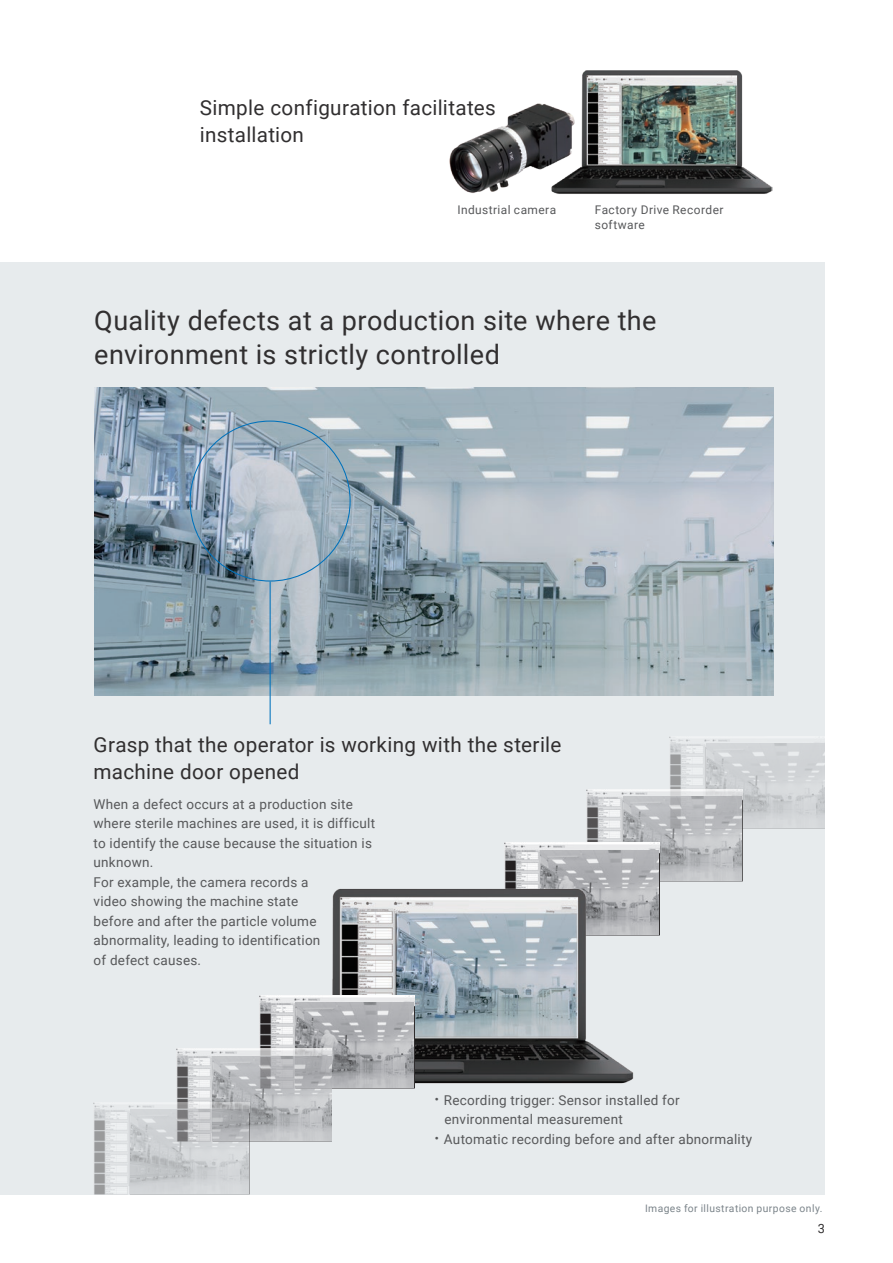
<style>
.page{position:relative;width:893px;height:1263px;background:#fff}
.page>*{position:absolute;margin:0;border:0;box-sizing:border-box;transform-origin:0 0}
.t1{font:27px/34.5px "Roboto";letter-spacing:.015em;color:#312f30}
.t2{font:20.7px/27px "Roboto";letter-spacing:.015em;color:#312f30}
.t3{font:13.5px/19.5px "Roboto";letter-spacing:.02em;color:#57585a}
.t4{font:12.75px "Roboto";color:#312f30}
.t5{font:11.85px/15.8px "Roboto";letter-spacing:.035em;color:#57585a}
.t6{font:10.35px "Roboto";letter-spacing:.04em;color:#7b848a}
.s1{font-family:"Source Han Sans";font-size:12.75px}
</style>
<div class="page">
<div style="left:0;top:262px;width:825px;height:933px;background:#e7ebed"></div>
<img style="left:94px;top:387px;width:680px;height:308px">
<img style="left:669px;top:737px;width:156px;height:92px">
<img style="left:706px;top:744px;width:118px;height:84px">
<img style="left:587px;top:789px;width:155px;height:93px">
<img style="left:623px;top:797px;width:118px;height:84px">
<img style="left:504px;top:843px;width:155px;height:92px">
<img style="left:540px;top:850px;width:119px;height:84px">
<img style="left:332px;top:868px;width:302px;height:221px">
<img style="left:259px;top:995px;width:156px;height:93px">
<img style="left:296px;top:1003px;width:118px;height:84px">
<img style="left:176px;top:1049px;width:156px;height:92px">
<img style="left:213px;top:1056px;width:118px;height:84px">
<img style="left:94px;top:1102px;width:155px;height:92px">
<img style="left:130px;top:1109px;width:118px;height:84px">
<img style="left:449px;top:70px;width:324px;height:124px">
<hr style="left:270px;top:581px;width:1px;height:143px;background:#0072bc">
<h2 class="t2" style="left:200px;top:93px;width:297px">Simple configuration facilitates installation</h2>
<p class="t5" style="left:457px;top:201px;width:100px">Industrial camera</p>
<p class="t5" style="left:595px;top:201px;width:130px">Factory Drive Recorder software</p>
<h1 class="t1" style="left:94px;top:302px;width:564px">Quality defects at a production site where the environment is strictly controlled</h1>
<h2 class="t2" style="left:94px;top:731px;width:469px">Grasp that the operator is working with the sterile machine door opened</h2>
<p class="t3" style="left:94px;top:794px;width:283px">When a defect occurs at a production site where sterile machines are used, it is difficult to identify the cause because the situation is unknown.<br>For example, the camera records a<br>video showing the machine state<br>before and after the particle volume abnormality, leading to identification<br>of defect causes.</p>
<p class="t3" style="left:431px;top:1089px;width:251px"><span class="s1">・</span> Recording trigger: Sensor installed for</p>
<p class="t3" style="left:444px;top:1109px;width:180px">environmental measurement</p>
<p class="t3" style="left:431px;top:1128px;width:323px"><span class="s1">・</span> Automatic recording before and after abnormality</p>
<p class="t6" style="left:645px;top:1201px;width:179px">Images for illustration purpose only.</p>
<p class="t4" style="left:818px;top:1219px;width:9px">3</p>
</div>
